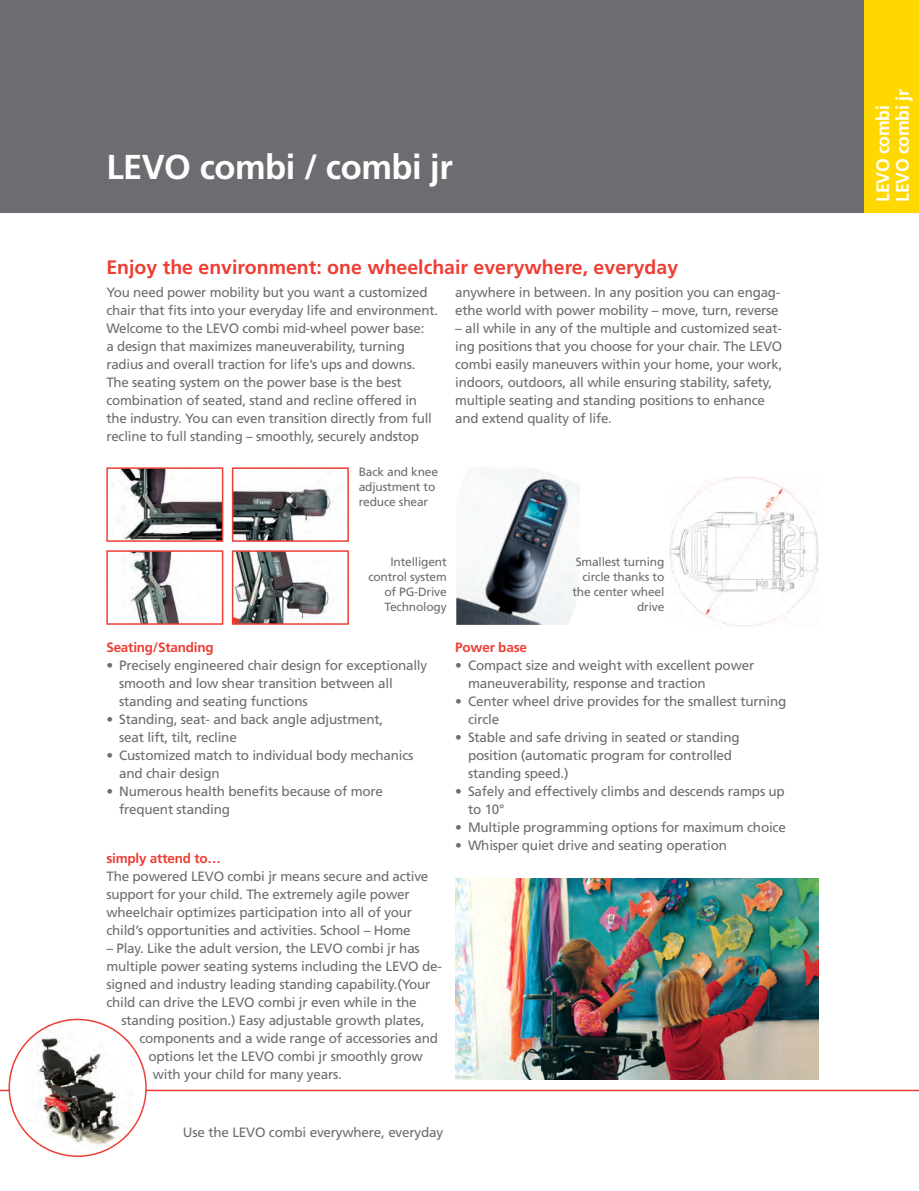
<style>
.page{position:relative;width:919px;height:1191px;background:#fff}
.page>*{position:absolute;margin:0;border:0;box-sizing:border-box;transform-origin:0 0}
.t1{font:700 34.5px "Frutiger";letter-spacing:-.015em;color:#fff}
.t2{font:700 19.5px "Frutiger";color:#ee3e34}
.t3{font:700 18px/19.8px "Frutiger";letter-spacing:-.015em;color:#fff}
.t4{font:13.5px/18px "Frutiger";letter-spacing:-.015em;color:#6c6d70}
.t5{font:700 13.5px "Frutiger";letter-spacing:-.015em;color:#ee3e34}
.t6{font:12px/15px "Frutiger";letter-spacing:-.015em;color:#6c6d70;text-align:right}
</style>
<div class="page">
<hr style="left:0;top:1089px;width:918px;height:2px;background:#ee3e34">
<div style="left:9px;top:1019px;width:137px;height:137px;background:#fff;border-radius:50%"></div>
<img style="left:31px;top:1021px;width:103px;height:135px">
<div style="left:0;top:0;width:918px;height:213px;background:#6c6d70"></div>
<img style="left:456px;top:468px;width:123px;height:157px">
<img style="left:112px;top:470px;width:108px;height:69px">
<div style="left:106px;top:467px;width:117px;height:75px;border:2px solid #ee3e34"></div>
<img style="left:126px;top:553px;width:54px;height:69px">
<div style="left:106px;top:550px;width:117px;height:75px;border:2px solid #ee3e34"></div>
<img style="left:235px;top:487px;width:97px;height:52px">
<div style="left:232px;top:467px;width:117px;height:75px;border:2px solid #ee3e34"></div>
<img style="left:235px;top:553px;width:98px;height:69px">
<div style="left:232px;top:550px;width:117px;height:75px;border:2px solid #ee3e34"></div>
<img style="left:455px;top:878px;width:363px;height:201px">
<img style="left:669px;top:477px;width:150px;height:150px">
<div style="left:864px;top:0;width:54px;height:213px;background:#ffd801"></div>
<h1 class="t1" style="left:106px;top:147px;width:348px">LEVO combi / combi jr</h1>
<h2 class="t2" style="left:106px;top:256px;width:573px">Enjoy the environment: one wheelchair everywhere, everyday</h2>
<p class="t4" style="left:106px;top:283px;width:333px">You need power mobility but you want a customized chair that fits into your everyday life and environment.<br>Welcome to the LEVO combi mid-wheel power base:<br>a design that maximizes maneuverability, turning radius and overall traction for life’s ups and downs.<br>The seating system on the power base is the best combination of seated, stand and recline offered in the industry. You can even transition directly from full recline to full standing – smoothly, securely andstop</p>
<p class="t4" style="left:455px;top:283px;width:326px">anywhere in between. In any position you can engag&shy;ethe world with power mobility – move, turn, reverse</p>
<p class="t4" style="left:455px;top:319px;width:329px">– all while in any of the multiple and customized seat&shy;ing positions that you choose for your chair. The LEVO combi easily maneuvers within your home, your work, indoors, outdoors, all while ensuring stability, safety, multiple seating and standing positions to enhance and extend quality of life.</p>
<p class="t6" style="left:359px;top:465px;width:81px;text-align:left">Back and knee adjustment to reduce shear</p>
<p class="t6" style="left:368px;top:554px;width:80px">Intelligent control system of PG-Drive<br>Technology</p>
<p class="t6" style="left:572px;top:554px;width:93px">Smallest turning circle thanks to the center wheel drive</p>
<p class="t5" style="left:455px;top:639px;width:73px">Power base</p>
<p class="t4" style="left:468px;top:656px;width:288px;text-indent:-13px">• Compact size and weight with excellent power maneuverability, response and traction</p>
<p class="t4" style="left:468px;top:692px;width:320px;text-indent:-13px">• Center wheel drive provides for the smallest turning circle</p>
<p class="t4" style="left:468px;top:728px;width:273px;text-indent:-13px">• Stable and safe driving in seated or standing position (automatic program for controlled standing speed.)</p>
<p class="t4" style="left:468px;top:782px;width:318px;text-indent:-13px">• Safely and effectively climbs and descends ramps up to 10°</p>
<p class="t4" style="left:455px;top:818px;width:332px">• Multiple programming options for maximum choice</p>
<p class="t4" style="left:455px;top:836px;width:273px">• Whisper quiet drive and seating operation</p>
<p class="t5" style="left:106px;top:639px;width:109px">Seating/Standing</p>
<p class="t4" style="left:119px;top:656px;width:309px;text-indent:-13px">• Precisely engineered chair design for exceptionally smooth and low shear transition between all standing and seating functions</p>
<p class="t4" style="left:119px;top:710px;width:266px;text-indent:-13px">• Standing, seat- and back angle adjustment, seat lift, tilt, recline</p>
<p class="t4" style="left:119px;top:746px;width:296px;text-indent:-13px">• Customized match to individual body mechanics and chair design</p>
<p class="t4" style="left:119px;top:782px;width:265px;text-indent:-13px">• Numerous health benefits because of more frequent standing</p>
<p class="t5" style="left:106px;top:850px;width:116px">simply attend to…</p>
<p class="t4" style="left:106px;top:867px;width:323px">The powered LEVO combi jr means secure and active support for your child. The extremely agile power wheelchair optimizes participation into all of your child’s opportunities and activities. School – Home</p>
<p class="t4" style="left:106px;top:939px;width:337px">– Play. Like the adult version, the LEVO combi jr has multiple power seating systems including the LEVO de&shy;signed and industry leading standing capability.(Your child can drive the LEVO combi jr even while in the</p>
<p class="t4" style="left:121px;top:1011px;width:304px">standing position.) Easy adjustable growth plates,</p>
<p class="t4" style="left:139px;top:1029px;width:300px">components and a wide range of accessories and</p>
<p class="t4" style="left:148px;top:1047px;width:276px">options let the LEVO combi jr smoothly grow</p>
<p class="t4" style="left:153px;top:1065px;width:190px">with your child for many years.</p>
<p class="t4" style="left:183px;top:1123px;width:262px">Use the LEVO combi everywhere, everyday</p>
<h3 class="t3" style="left:872px;top:202px;width:114px;rotate:-90deg">LEVO combi<br>LEVO combi jr</h3>
</div>
